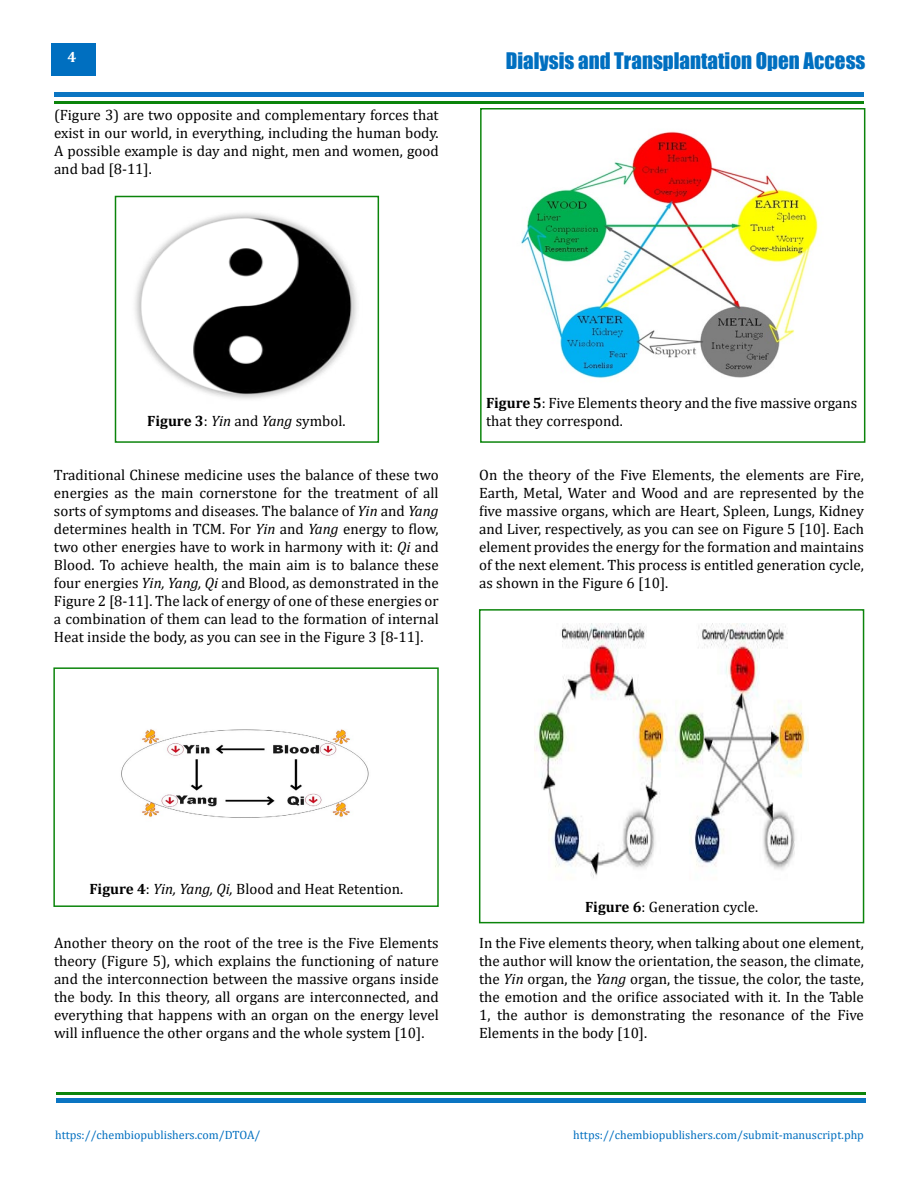
<style>
.page{position:relative;width:918px;height:1188px;background:#fff}
.page>*{position:absolute;margin:0;border:0;box-sizing:border-box;transform-origin:0 0}
.t1{font:21px "Impact";color:#006fc0}
.t2{font:15px/18px "Cambria";color:#000;text-align:justify}
.t3{font:700 15px "Cambria";color:#fff}
.t4{font:12px "Cambria";color:#006fc0}
.s1{font-weight:700}
.s2{font-style:italic}
</style>
<div class="page">
<div style="left:51px;top:43px;width:45px;height:33px;background:#006fc0"></div>
<div style="left:54px;top:92px;width:810px;height:5px;background:#0b75c2"></div>
<hr style="left:56px;top:1098px;width:810px;height:4px;background:#0b75c2">
<hr style="left:54px;top:101px;width:810px;height:2px;background:#007f01">
<hr style="left:56px;top:1092px;width:810px;height:2px;background:#007f01">
<img style="left:135px;top:213px;width:222px;height:186px">
<img style="left:121px;top:729px;width:248px;height:89px">
<img style="left:521px;top:131px;width:298px;height:247px">
<img style="left:534px;top:624px;width:275px;height:254px">
<div style="left:115px;top:196px;width:264px;height:247px;border:2px solid #007f01"></div>
<div style="left:53px;top:667px;width:386px;height:240px;border:2px solid #007f01"></div>
<div style="left:480px;top:108px;width:385px;height:335px;border:2px solid #007f01"></div>
<div style="left:479px;top:609px;width:385px;height:314px;border:2px solid #007f01"></div>
<p class="t3" style="left:68px;top:47px;width:10px">4</p>
<p class="t2" style="left:54px;top:105px;width:386px">(Figure 3) are two opposite and complementary forces that exist in our world, in everything, including the human body.<br>A possible example is day and night, men and women, good and bad [8-11].</p>
<h1 class="t1" style="left:506px;top:45px;width:361px">Dialysis and Transplantation Open Access</h1>
<p class="t2" style="left:147px;top:411px;width:200px"><span class="s1">Figure 3</span>: <span class="s2">Yin</span> and <span class="s2">Yang</span> symbol.</p>
<p class="t2" style="left:54px;top:465px;width:386px">Traditional Chinese medicine uses the balance of these two energies as the main cornerstone for the treatment of all sorts of symptoms and diseases. The balance of <span class="s2">Yin</span> and <span class="s2">Yang </span>determines health in TCM. For <span class="s2">Yin</span> and <span class="s2">Yang</span> energy to flow, two other energies have to work in harmony with it: <span class="s2">Qi</span> and Blood. To achieve health, the main aim is to balance these four energies <span class="s2">Yin, Yang, Qi</span> and Blood, as demonstrated in the Figure 2 [8-11]. The lack of energy of one of these energies or a combination of them can lead to the formation of internal Heat inside the body, as you can see in the Figure 3 [8-11].</p>
<p class="t2" style="left:486px;top:393px;width:373px"><span class="s1">Figure 5</span>: Five Elements theory and the five massive organs that they correspond.</p>
<p class="t2" style="left:479px;top:465px;width:386px">On the theory of the Five Elements, the elements are Fire, Earth, Metal, Water and Wood and are represented by the five massive organs, which are Heart, Spleen, Lungs, Kidney and Liver, respectively, as you can see on Figure 5 [10]. Each element provides the energy for the formation and maintains of the next element. This process is entitled generation cycle, as shown in the Figure 6 [10].</p>
<p class="t2" style="left:89px;top:879px;width:315px"><span class="s1">Figure 4</span>: <span class="s2">Yin, Yang, Qi,</span> Blood and Heat Retention.</p>
<p class="t2" style="left:54px;top:933px;width:386px">Another theory on the root of the tree is the Five Elements theory (Figure 5), which explains the functioning of nature and the interconnection between the massive organs inside the body. In this theory, all organs are interconnected, and everything that happens with an organ on the energy level will influence the other organs and the whole system [10].</p>
<p class="t2" style="left:585px;top:897px;width:175px"><span class="s1">Figure 6</span>: Generation cycle.</p>
<p class="t2" style="left:479px;top:933px;width:386px">In the Five elements theory, when talking about one element, the author will know the orientation, the season, the climate, the <span class="s2">Yin</span> organ, the <span class="s2">Yang</span> organ, the tissue, the color, the taste, the emotion and the orifice associated with it. In the Table 1, the author is demonstrating the resonance of the Five Elements in the body [10].</p>
<p class="t4" style="left:55px;top:1128px;width:207px">https://chembiopublishers.com/DTOA/</p>
<p class="t4" style="left:573px;top:1128px;width:292px">https://chembiopublishers.com/submit-manuscript.php</p>
</div>
